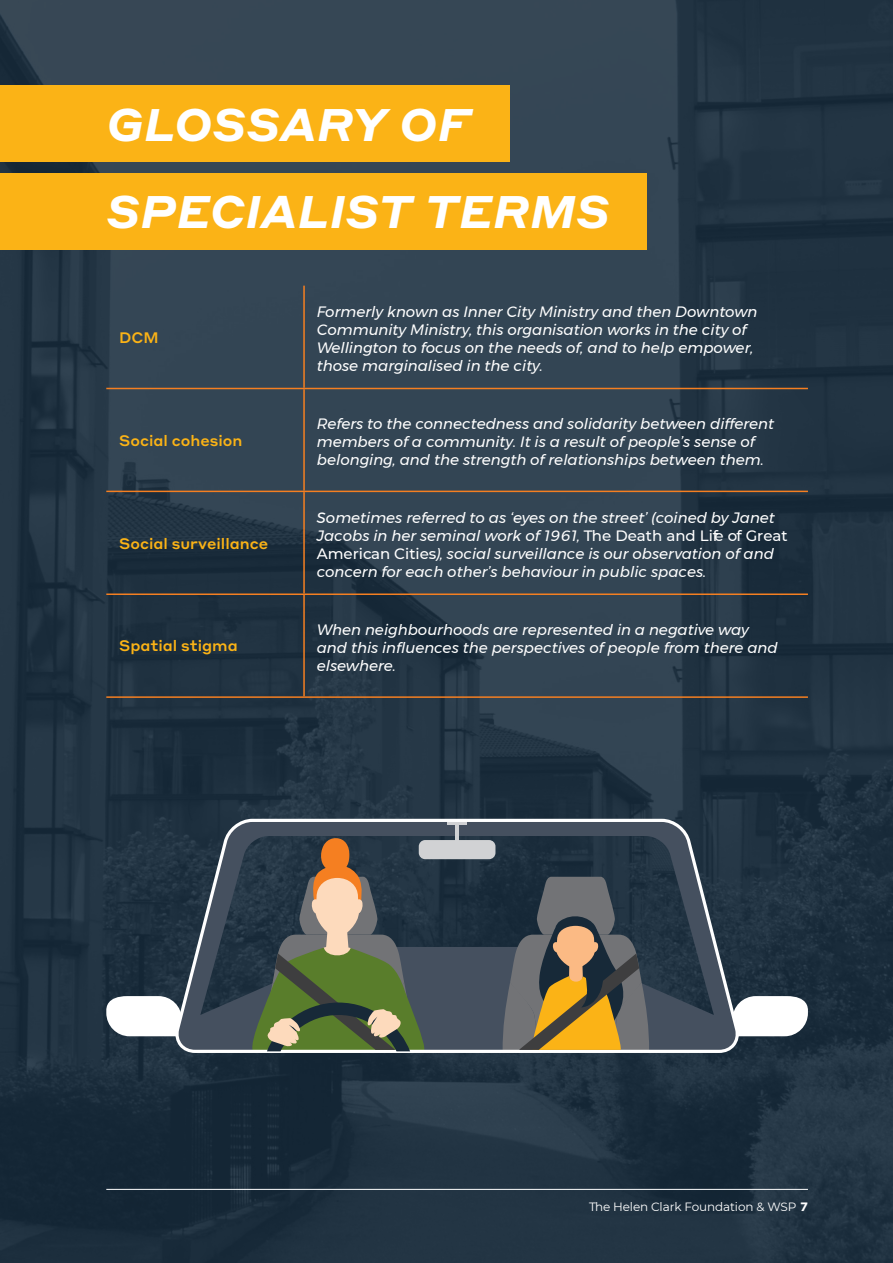
<style>
.page{position:relative;width:893px;height:1263px;background:#fff}
.page>*{position:absolute;margin:0;border:0;box-sizing:border-box;transform-origin:0 0}
.Subheading_30pt{font:italic 700 45px/87.6px "Styrene A";letter-spacing:.01em;color:#fff}
.Glossary_Text_01{font:italic 15px/18px "Montserrat";color:#fff}
.Glossary_Entries_01{font:500 15px "Styrene A";color:#fbb316}
.t1{font:12px "Montserrat";letter-spacing:-.01em;color:#fff}
.s1{font-weight:500;font-style:normal}
.s2{font-family:"Styrene A";font-weight:700}
</style>
<div class="page">
<img style="left:0;top:0;width:893px;height:1263px">
<div style="left:0;top:85px;width:510px;height:77px;background:#fbb316"></div>
<div style="left:0;top:173px;width:646px;height:76px;background:#fbb316"></div>
<hr style="left:303px;top:286px;width:2px;height:102px;background:#f57f21">
<hr style="left:106px;top:388px;width:198px;height:1px;background:#f57f21">
<hr style="left:304px;top:388px;width:504px;height:1px;background:#f57f21">
<hr style="left:303px;top:389px;width:2px;height:102px;background:#f57f21">
<hr style="left:106px;top:491px;width:198px;height:1px;background:#f57f21">
<hr style="left:304px;top:491px;width:504px;height:1px;background:#f57f21">
<hr style="left:303px;top:492px;width:2px;height:101px;background:#f57f21">
<hr style="left:106px;top:593px;width:198px;height:2px;background:#f57f21">
<hr style="left:304px;top:593px;width:504px;height:2px;background:#f57f21">
<hr style="left:303px;top:595px;width:2px;height:101px;background:#f57f21">
<hr style="left:106px;top:696px;width:198px;height:2px;background:#f57f21">
<hr style="left:304px;top:696px;width:504px;height:2px;background:#f57f21">
<svg style="left:106px;top:996px;width:69px;height:40px"></svg>
<svg style="left:740px;top:996px;width:68px;height:40px"></svg>
<svg style="left:175px;top:819px;width:565px;height:234px;background:#414d5a"></svg>
<svg style="left:502px;top:877px;width:147px;height:174px;background:#6e6652"></svg>
<svg style="left:249px;top:860px;width:178px;height:191px;background:#5c6651"></svg>
<hr style="left:106px;top:1189px;width:702px;height:1px;background:#fff">
<p class="Subheading_30pt" style="left:107px;top:77px;width:504px">GLOSSARY OF<br>SPECIALIST TERMS</p>
<p class="Glossary_Entries_01" style="left:119px;top:325px;width:41px">DCM</p>
<p class="Glossary_Entries_01" style="left:119px;top:427px;width:125px">Social cohesion</p>
<p class="Glossary_Entries_01" style="left:119px;top:530px;width:151px">Social surveillance</p>
<p class="Glossary_Entries_01" style="left:119px;top:633px;width:120px">Spatial stigma</p>
<p class="Glossary_Text_01" style="left:317px;top:303px;width:442px">Formerly known as Inner City Ministry and then Downtown Community Ministry, this organisation works in the city of Wellington to focus on the needs of, and to help empower, those marginalised in the city.</p>
<p class="Glossary_Text_01" style="left:317px;top:415px;width:459px">Refers to the connectedness and solidarity between different members of a community. It is a result of people’s sense of belonging, and the strength of relationships between them.</p>
<p class="Glossary_Text_01" style="left:317px;top:509px;width:472px">Sometimes referred to as ‘eyes on the street’ (coined by Janet Jacobs in her seminal work of 1961, <span class="s1">The Death and Life of Great American Cities</span>), social surveillance is our observation of and concern for each other’s behaviour in public spaces.</p>
<p class="Glossary_Text_01" style="left:317px;top:620px;width:462px">When neighbourhoods are represented in a negative way and this influences the perspectives of people from there and elsewhere.</p>
<p class="t1" style="left:589px;top:1198px;width:220px">The Helen Clark Foundation &amp; WSP <span class="s2">7</span></p>
</div>
